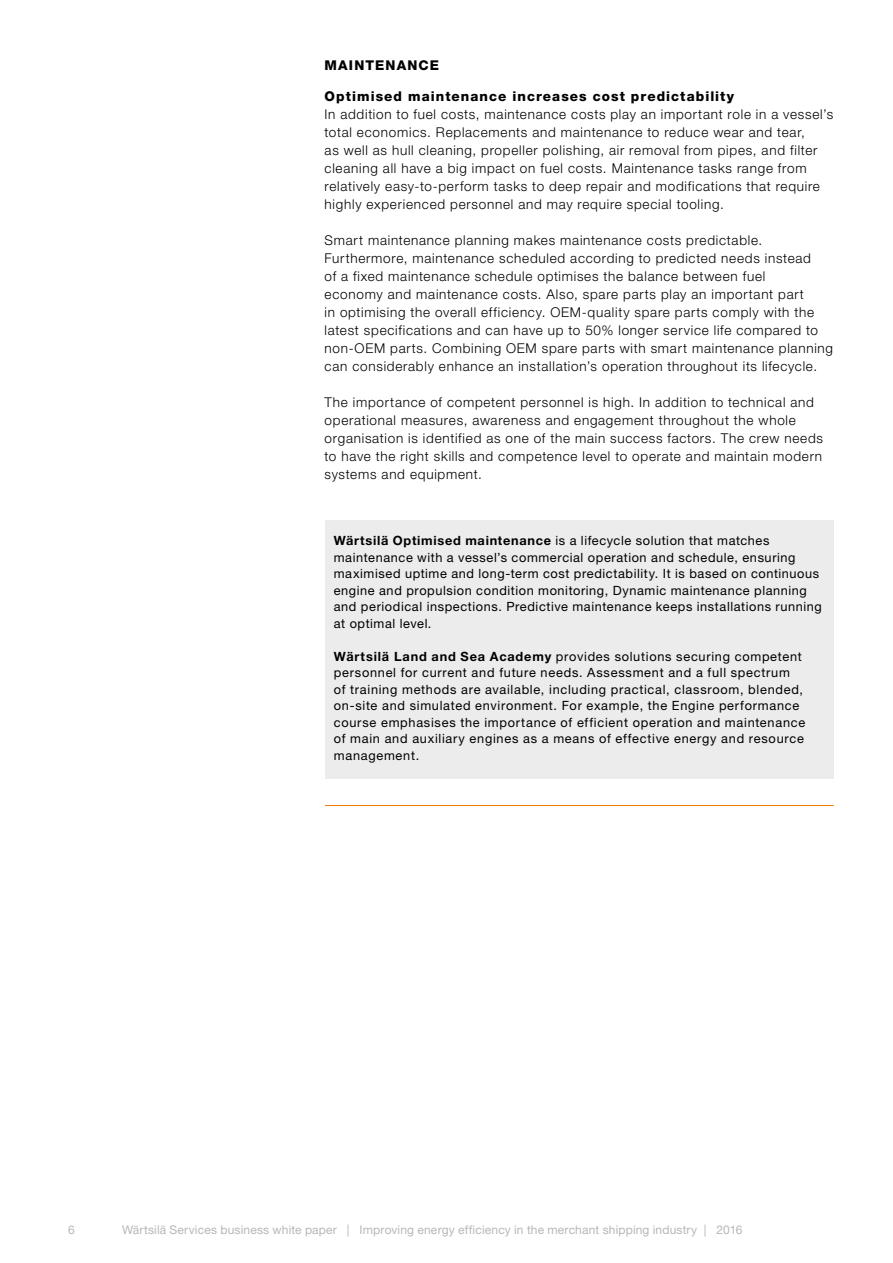
<style>
.page{position:relative;width:893px;height:1263px;background:#fff}
.page>*{position:absolute;margin:0;border:0;box-sizing:border-box;transform-origin:0 0}
.t1{font:300 13.5px/18px "Helvetica Neue";letter-spacing:.055em;color:#000}
.t2{font:800 13.5px "Helvetica Neue";letter-spacing:.08em;color:#000}
.t3{font:12.75px/16.5px "Helvetica Neue";letter-spacing:.055em;color:#000}
.t4{font:12px "Helvetica Neue";letter-spacing:.015em;color:#b6b7b8}
.s1{font-family:"Helvetica Neue CE";font-weight:700}
.s2{font-weight:700}
</style>
<div class="page">
<hr style="left:325px;top:805px;width:509px;height:1px;background:#ef7c00">
<div style="left:325px;top:520px;width:508px;height:258px;background:#ececed"></div>
<p class="t2" style="left:325px;top:57px;width:116px">MAINTENANCE</p>
<p class="t2" style="left:325px;top:88px;width:411px">Optimised maintenance increases cost predictability</p>
<p class="t1" style="left:325px;top:105px;width:510px">In addition to fuel costs, maintenance costs play an important role in a vessel’s total economics. Replacements and maintenance to reduce wear and tear,<br>as well as hull cleaning, propeller polishing, air removal from pipes, and filter cleaning all have a big impact on fuel costs. Maintenance tasks range from relatively easy-to-perform tasks to deep repair and modifications that require highly experienced personnel and may require special tooling.</p>
<p class="t1" style="left:325px;top:231px;width:510px">Smart maintenance planning makes maintenance costs predictable.<br>Furthermore, maintenance scheduled according to predicted needs instead<br>of a fixed maintenance schedule optimises the balance between fuel<br>economy and maintenance costs. Also, spare parts play an important part<br>in optimising the overall efficiency. OEM-quality spare parts comply with the latest specifications and can have up to 50% longer service life compared to non-OEM parts. Combining OEM spare parts with smart maintenance planning can considerably enhance an installation’s operation throughout its lifecycle.</p>
<p class="t1" style="left:325px;top:392px;width:500px">The importance of competent personnel is high. In addition to technical and operational measures, awareness and engagement throughout the whole organisation is identified as one of the main success factors. The crew needs to have the right skills and competence level to operate and maintain modern systems and equipment.</p>
<p class="t3" style="left:334px;top:532px;width:490px"><span class="s1">Wärtsilä Optimised maintenance</span> is a lifecycle solution that matches maintenance with a vessel’s commercial operation and schedule, ensuring maximised uptime and long-term cost predictability. It is based on continuous engine and propulsion condition monitoring, Dynamic maintenance planning and periodical inspections. Predictive maintenance keeps installations running at optimal level.</p>
<p class="t3" style="left:334px;top:648px;width:473px"><span class="s2">Wärtsilä Land and Sea Academy</span> provides solutions securing competent personnel for current and future needs. Assessment and a full spectrum<br>of training methods are available, including practical, classroom, blended, on-site and simulated environment. For example, the Engine performance course emphasises the importance of efficient operation and maintenance of main and auxiliary engines as a means of effective energy and resource management.</p>
<p class="t4" style="left:68px;top:1222px;width:8px">6</p>
<p class="t4" style="left:122px;top:1222px;width:622px">Wärtsilä Services business white paper | Improving energy efficiency in the merchant shipping industry | 2016</p>
</div>
